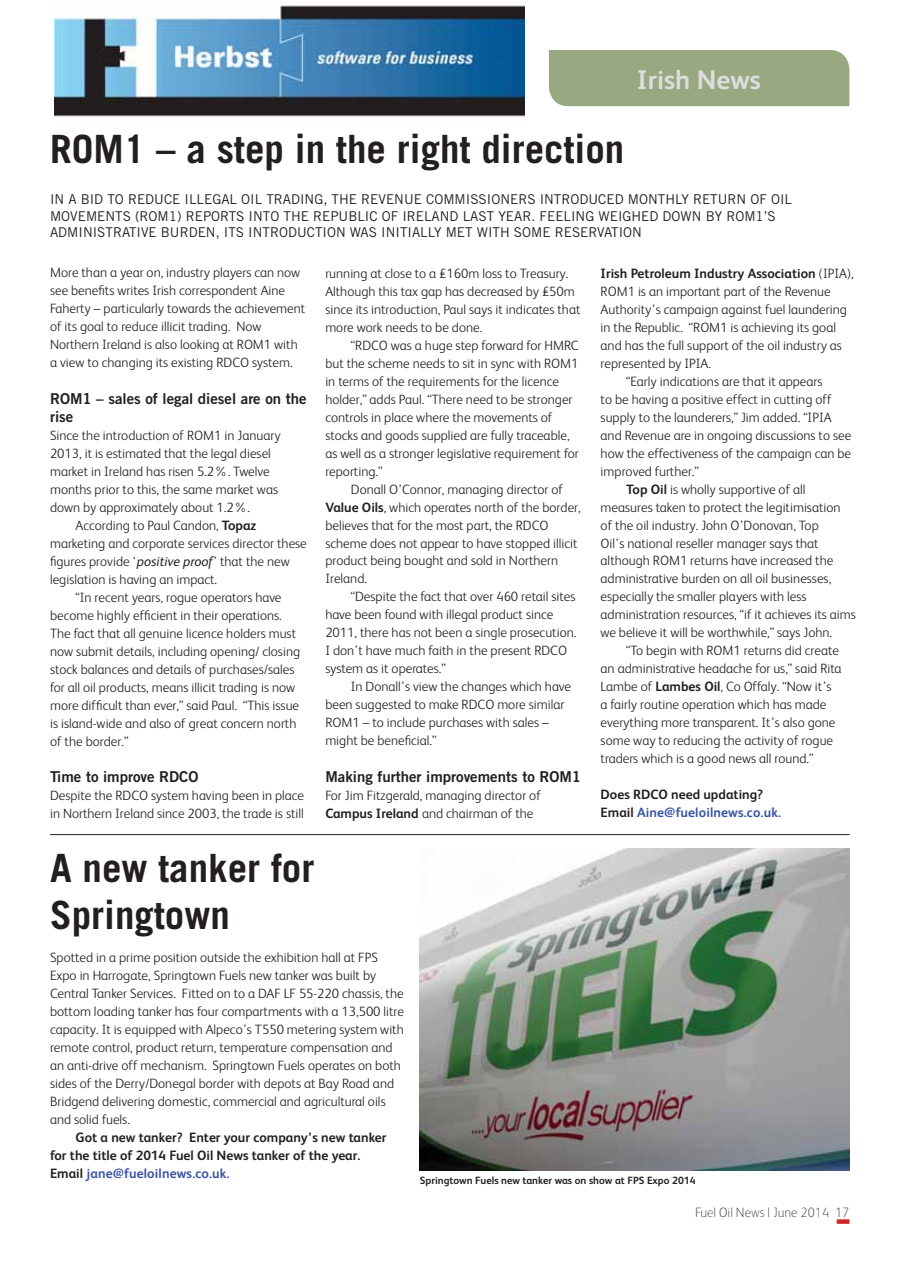
<style>
.page{position:relative;width:908px;height:1278px;background:#fff}
.page>*{position:absolute;margin:0;border:0;box-sizing:border-box;transform-origin:0 0}
.t1{font:700 39px/46.8px "Trade Gothic LT Std";color:#231f20}
.t2{font:700 27px "FS Albert";color:#dcddde}
.t3{font:15px/18px "Trade Gothic LT Std Bd 2";color:#231f20}
.t4{font:300 13.5px/18px "FS Albert";color:#231f20}
.t5{font:13.5px/16.5px "Trade Gothic LT Std";color:#231f20}
.t6{font:700 13.5px/18px "FS Albert";color:#231f20}
.t7{font:100 13.5px "FS Albert";color:#231f20}
.t8{font:700 10.5px "FS Albert";color:#231f20}
.s1{font-weight:700}
.s2{font-weight:400;font-style:italic}
.s3{font-weight:300}
.s4{color:#3953a4}
</style>
<div class="page">
<div style="left:837px;top:1219px;width:12px;height:5px;background:#d2232a"></div>
<img style="left:54px;top:5px;width:471px;height:112px">
<div style="left:549px;top:50px;width:301px;height:57px;background:#98a881"></div>
<img style="left:420px;top:848px;width:429px;height:322px">
<hr style="left:50px;top:834px;width:799px;height:1px;background:#231f20">
<h2 class="t2" style="left:637px;top:69px;width:126px">Irish News</h2>
<h1 class="t1" style="left:50px;top:131px;width:576px">ROM1 – a step in the right direction</h1>
<p class="t5" style="left:50px;top:191px;width:743px">IN A BID TO REDUCE ILLEGAL OIL TRADING, THE REVENUE COMMISSIONERS INTRODUCED MONTHLY RETURN OF OIL<br>MOVEMENTS (ROM1) REPORTS INTO THE REPUBLIC OF IRELAND LAST YEAR. FEELING WEIGHED DOWN BY ROM1’S<br>ADMINISTRATIVE BURDEN, ITS INTRODUCTION WAS INITIALLY MET WITH SOME RESERVATION</p>
<p class="t4" style="left:50px;top:265px;width:257px">More than a year on, industry players can now see benefits writes Irish correspondent Aine Faherty – particularly towards the achievement of its goal to reduce illicit trading. Now Northern Ireland is also looking at ROM1 with a view to changing its existing RDCO system.</p>
<p class="t3" style="left:50px;top:391px;width:258px">ROM1 – sales of legal diesel are on the rise</p>
<p class="t4" style="left:50px;top:427px;width:232px">Since the introduction of ROM1 in January</p>
<p class="t4" style="left:50px;top:445px;width:222px">2013, it is estimated that the legal diesel</p>
<p class="t4" style="left:50px;top:463px;width:221px">market in Ireland has risen 5.2%. Twelve</p>
<p class="t4" style="left:50px;top:481px;width:230px">months prior to this, the same market was</p>
<p class="t4" style="left:50px;top:499px;width:201px">down by approximately about 1.2%.</p>
<p class="t4" style="left:76px;top:517px;width:182px">According to Paul Candon, <span class="s1">Topaz</span></p>
<p class="t4" style="left:50px;top:535px;width:258px">marketing and corporate services director these</p>
<p class="t4" style="left:50px;top:553px;width:241px">figures provide ‘<span class="s2">positive proof</span>’ that the new</p>
<p class="t4" style="left:50px;top:571px;width:169px">legislation is having an impact.</p>
<p class="t4" style="left:76px;top:589px;width:208px">“In recent years, rogue operators have</p>
<p class="t4" style="left:50px;top:607px;width:233px">become highly efficient in their operations.</p>
<p class="t4" style="left:50px;top:625px;width:248px">The fact that all genuine licence holders must</p>
<p class="t4" style="left:50px;top:643px;width:252px">now submit details, including opening/ closing</p>
<p class="t4" style="left:50px;top:661px;width:246px">stock balances and details of purchases/sales</p>
<p class="t4" style="left:50px;top:679px;width:247px">for all oil products, means illicit trading is now</p>
<p class="t4" style="left:50px;top:697px;width:251px">more difficult than ever,” said Paul. “This issue</p>
<p class="t4" style="left:50px;top:715px;width:248px">is island-wide and also of great concern north</p>
<p class="t4" style="left:50px;top:733px;width:80px">of the border.”</p>
<p class="t3" style="left:50px;top:769px;width:150px">Time to improve RDCO</p>
<p class="t4" style="left:50px;top:787px;width:256px">Despite the RDCO system having been in place in Northern Ireland since 2003, the trade is still</p>
<p class="t4" style="left:325px;top:265px;width:257px">running at close to a £160m loss to Treasury.<br>Although this tax gap has decreased by £50m since its introduction, Paul says it indicates that more work needs to be done.</p>
<p class="t4" style="left:325px;top:337px;width:255px;text-indent:26px">“RDCO was a huge step forward for HMRC but the scheme needs to sit in sync with ROM1 in terms of the requirements for the licence holder,” adds Paul. “There need to be stronger controls in place where the movements of stocks and goods supplied are fully traceable, as well as a stronger legislative requirement for reporting.”</p>
<p class="t4" style="left:325px;top:481px;width:257px;text-indent:26px">Donall O’Connor, managing director of <span class="s1">Value Oils</span>, which operates north of the border, believes that for the most part, the RDCO scheme does not appear to have stopped illicit product being bought and sold in Northern Ireland.</p>
<p class="t4" style="left:325px;top:589px;width:253px;text-indent:26px">“Despite the fact that over 460 retail sites have been found with illegal product since 2011, there has not been a single prosecution.<br>I don’t have much faith in the present RDCO system as it operates.”</p>
<p class="t4" style="left:325px;top:679px;width:247px;text-indent:26px">In Donall’s view the changes which have been suggested to make RDCO more similar ROM1 – to include purchases with sales – might be beneficial.”</p>
<p class="t3" style="left:325px;top:769px;width:257px">Making further improvements to ROM1</p>
<p class="t4" style="left:325px;top:787px;width:217px">For Jim Fitzgerald, managing director of<br><span class="s1">Campus Ireland</span> and chairman of the</p>
<p class="t6" style="left:601px;top:265px;width:255px">Irish Petroleum Industry Association <span class="s3">(IPIA),</span></p>
<p class="t4" style="left:601px;top:283px;width:231px">ROM1 is an important part of the Revenue</p>
<p class="t4" style="left:601px;top:301px;width:248px">Authority’s campaign against fuel laundering</p>
<p class="t4" style="left:601px;top:319px;width:237px">in the Republic. “ROM1 is achieving its goal</p>
<p class="t4" style="left:601px;top:337px;width:243px">and has the full support of the oil industry as</p>
<p class="t4" style="left:601px;top:355px;width:112px">represented by IPIA.</p>
<p class="t4" style="left:626px;top:373px;width:198px">“Early indications are that it appears</p>
<p class="t4" style="left:601px;top:391px;width:233px">to be having a positive effect in cutting off</p>
<p class="t4" style="left:601px;top:409px;width:232px">supply to the launderers,” Jim added. “IPIA</p>
<p class="t4" style="left:601px;top:427px;width:252px">and Revenue are in ongoing discussions to see</p>
<p class="t4" style="left:601px;top:445px;width:252px">how the effectiveness of the campaign can be</p>
<p class="t4" style="left:601px;top:463px;width:100px">improved further.”</p>
<p class="t4" style="left:626px;top:481px;width:181px"><span class="s1">Top Oil</span> is wholly supportive of all</p>
<p class="t4" style="left:601px;top:499px;width:241px">measures taken to protect the legitimisation</p>
<p class="t4" style="left:601px;top:517px;width:220px">of the oil industry. John O’Donovan, Top</p>
<p class="t4" style="left:601px;top:535px;width:220px">Oil’s national reseller manager says that</p>
<p class="t4" style="left:601px;top:553px;width:234px">although ROM1 returns have increased the</p>
<p class="t4" style="left:601px;top:571px;width:232px">administrative burden on all oil businesses,</p>
<p class="t4" style="left:601px;top:589px;width:207px">especially the smaller players with less</p>
<p class="t4" style="left:601px;top:607px;width:257px">administration resources, “if it achieves its aims</p>
<p class="t4" style="left:601px;top:625px;width:233px">we believe it will be worthwhile,” says John.</p>
<p class="t4" style="left:626px;top:643px;width:214px">“To begin with ROM1 returns did create</p>
<p class="t4" style="left:601px;top:661px;width:242px">an administrative headache for us,” said Rita</p>
<p class="t4" style="left:601px;top:679px;width:232px">Lambe of <span class="s1">Lambes Oil</span>, Co Offaly. “Now it’s</p>
<p class="t4" style="left:601px;top:697px;width:227px">a fairly routine operation which has made</p>
<p class="t4" style="left:601px;top:715px;width:236px">everything more transparent. It’s also gone</p>
<p class="t4" style="left:601px;top:733px;width:234px">some way to reducing the activity of rogue</p>
<p class="t4" style="left:601px;top:751px;width:214px">traders which is a good news all round.”</p>
<p class="t6" style="left:601px;top:787px;width:182px">Does RDCO need updating?<br>Email <span class="s4">Aine@fueloilnews.co.uk.</span></p>
<h1 class="t1" style="left:50px;top:849px;width:266px">A new tanker for<br>Springtown</h1>
<p class="t4" style="left:50px;top:949px;width:356px">Spotted in a prime position outside the exhibition hall at FPS Expo in Harrogate, Springtown Fuels new tanker was built by Central Tanker Services. Fitted on to a DAF LF 55-220 chassis, the bottom loading tanker has four compartments with a 13,500 litre capacity. It is equipped with Alpeco’s T550 metering system with remote control, product return, temperature compensation and an anti-drive off mechanism. Springtown Fuels operates on both sides of the Derry/Donegal border with depots at Bay Road and Bridgend delivering domestic, commercial and agricultural oils and solid fuels.</p>
<p class="t6" style="left:50px;top:1129px;width:338px;text-indent:26px">Got a new tanker? Enter your company’s new tanker for the title of 2014 Fuel Oil News tanker of the year.<br>Email <span class="s4">jane@fueloilnews.co.uk.</span></p>
<p class="t8" style="left:420px;top:1176px;width:277px">Springtown Fuels new tanker was on show at FPS Expo 2014</p>
<p class="t7" style="left:695px;top:1207px;width:156px">Fuel Oil News | June 2014 17</p>
</div>
